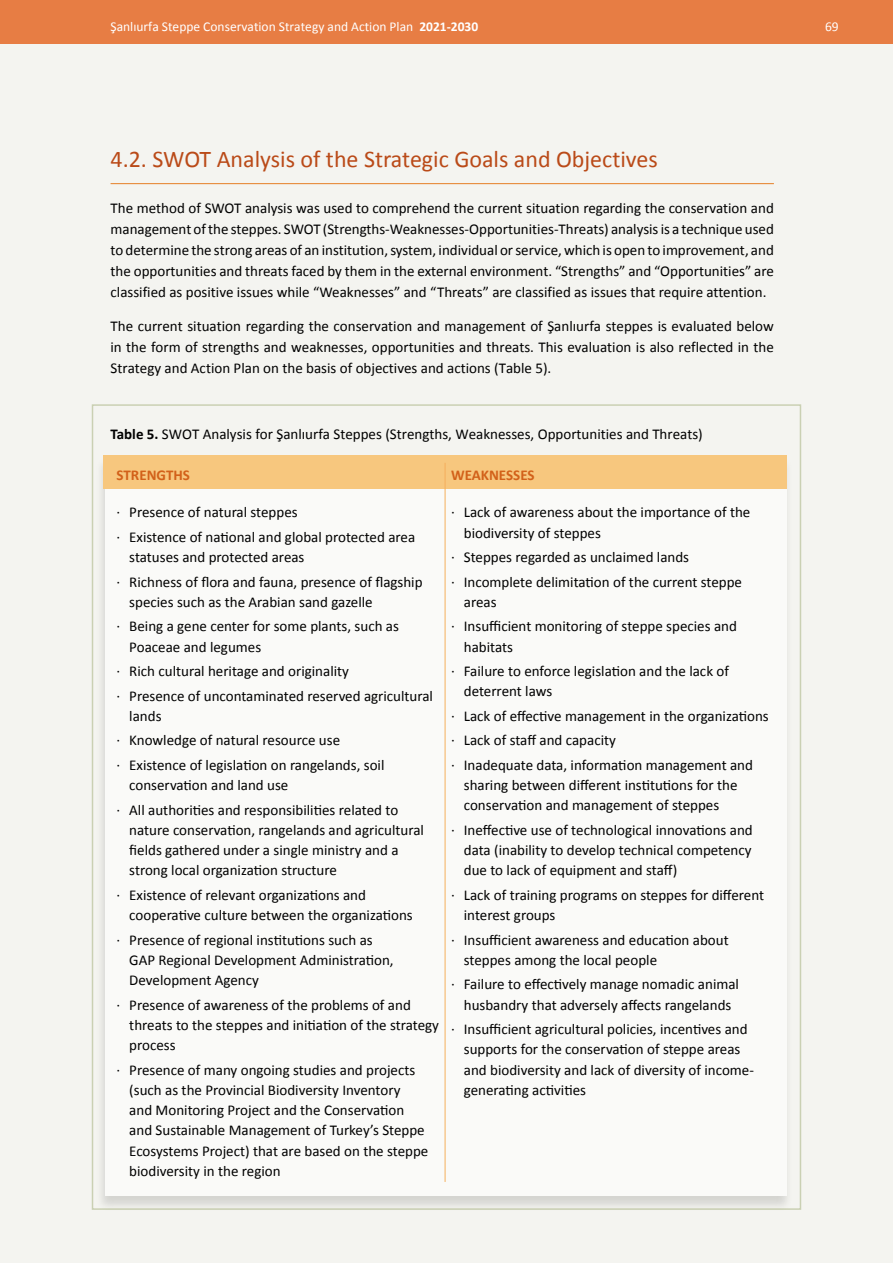
<style>
.page{position:relative;width:893px;height:1263px;background:#fff}
.page>*{position:absolute;margin:0;border:0;box-sizing:border-box;transform-origin:0 0}
.t1{font:24px "Calibri";color:#ba4a18}
.t2{font:15px/20.2px "Calibri";color:#000}
.t3{font:700 15px "Calibri";color:#d2611a}
.t4{font:13.5px "Calibri";color:#fff}
.s1{font-weight:700}
</style>
<div class="page">
<div style="left:0;top:40px;width:893px;height:1223px;background:#f4f4f0"></div>
<div style="left:0;top:0;width:893px;height:44px;background:#e77d44"></div>
<div style="left:95px;top:457px;width:698px;height:755px;background:#000;opacity:.13"></div>
<div style="left:105px;top:456px;width:682px;height:740px;background:#fafaf8"></div>
<div style="left:103px;top:455px;width:684px;height:34px;background:#f7c77e"></div>
<hr style="left:445px;top:463px;width:1px;height:719px;background:#f5af5c">
<hr style="left:111px;top:183px;width:663px;height:1px;background:#e57f25">
<p class="t4" style="left:111px;top:18px;width:369px">Şanlıurfa Steppe Conservation Strategy and Action Plan <span class="s1">2021-2030</span></p>
<p class="t4" style="left:825px;top:18px;width:15px">69</p>
<h1 class="t1" style="left:111px;top:144px;width:549px">4.2. SWOT Analysis of the Strategic Goals and Objectives</h1>
<p class="t2" style="left:111px;top:198px;width:665px;line-height:21px;text-align:justify">The method of SWOT analysis was used to comprehend the current situation regarding the conservation and management of the steppes. SWOT (Strengths-Weaknesses-Opportunities-Threats) analysis is a technique used to determine the strong areas of an institution, system, individual or service, which is open to improvement, and the opportunities and threats faced by them in the external environment. “Strengths” and “Opportunities” are classified as positive issues while “Weaknesses” and “Threats” are classified as issues that require attention.</p>
<p class="t2" style="left:111px;top:316px;width:665px;line-height:21px;text-align:justify">The current situation regarding the conservation and management of Şanlıurfa steppes is evaluated below in the form of strengths and weaknesses, opportunities and threats. This evaluation is also reflected in the Strategy and Action Plan on the basis of objectives and actions (Table 5).</p>
<p class="t2" style="left:111px;top:424px;width:594px"><span class="s1">Table 5.</span> SWOT Analysis for Şanlıurfa Steppes (Strengths, Weaknesses, Opportunities and Threats)</p>
<p class="t3" style="left:117px;top:465px;width:75px">STRENGTHS</p>
<p class="t2" style="left:117px;top:500px;width:300px;line-height:24.5px">· Presence of natural steppes<br>· Existence of national and global protected area</p>
<p class="t2" style="left:117px;top:545px;width:308px;line-height:24.5px;text-indent:13px">statuses and protected areas<br>· Richness of flora and fauna, presence of flagship</p>
<p class="t2" style="left:117px;top:590px;width:284px;line-height:24.5px;text-indent:13px">species such as the Arabian sand gazelle<br>· Being a gene center for some plants, such as</p>
<p class="t2" style="left:117px;top:634px;width:318px;line-height:24.5px;text-indent:13px">Poaceae and legumes<br>· Rich cultural heritage and originality<br>· Presence of uncontaminated reserved agricultural</p>
<p class="t2" style="left:117px;top:704px;width:269px;line-height:24.5px;text-indent:13px">lands<br>· Knowledge of natural resource use<br>· Existence of legislation on rangelands, soil</p>
<p class="t2" style="left:117px;top:773px;width:283px;line-height:24.5px;text-indent:13px">conservation and land use<br>· All authorities and responsibilities related to</p>
<p class="t2" style="left:129px;top:820px;width:296px">nature conservation, rangelands and agricultural fields gathered under a single ministry and a strong local organization structure</p>
<p class="t2" style="left:129px;top:885px;width:285px;text-indent:-13px">· Existence of relevant organizations and cooperative culture between the organizations</p>
<p class="t2" style="left:129px;top:929px;width:266px;text-indent:-13px">· Presence of regional institutions such as<br>GAP Regional Development Administration,<br>Development Agency</p>
<p class="t2" style="left:129px;top:994px;width:311px;text-indent:-13px">· Presence of awareness of the problems of and threats to the steppes and initiation of the strategy process</p>
<p class="t2" style="left:129px;top:1059px;width:301px;text-indent:-13px">· Presence of many ongoing studies and projects (such as the Provincial Biodiversity Inventory<br>and Monitoring Project and the Conservation and Sustainable Management of Turkey’s Steppe Ecosystems Project) that are based on the steppe biodiversity in the region</p>
<p class="t3" style="left:451px;top:465px;width:85px">WEAKNESSES</p>
<p class="t2" style="left:464px;top:502px;width:288px;text-indent:-13px">· Lack of awareness about the importance of the biodiversity of steppes</p>
<p class="t2" style="left:451px;top:545px;width:293px;line-height:24.5px">· Steppes regarded as unclaimed lands<br>· Incomplete delimitation of the current steppe</p>
<p class="t2" style="left:451px;top:590px;width:287px;line-height:24.5px;text-indent:13px">areas<br>· Insufficient monitoring of steppe species and</p>
<p class="t2" style="left:451px;top:634px;width:279px;line-height:24.5px;text-indent:13px">habitats<br>· Failure to enforce legislation and the lack of</p>
<p class="t2" style="left:451px;top:679px;width:319px;line-height:24.5px;text-indent:13px">deterrent laws<br>· Lack of effective management in the organizations · Lack of staff and capacity<br>· Inadequate data, information management and</p>
<p class="t2" style="left:464px;top:775px;width:275px">sharing between different institutions for the conservation and management of steppes</p>
<p class="t2" style="left:464px;top:820px;width:290px;text-align:justify;text-indent:-13px">· Ineffective use of technological innovations and data (inability to develop technical competency due to lack of equipment and staff)</p>
<p class="t2" style="left:464px;top:885px;width:302px;text-indent:-13px">· Lack of training programs on steppes for different interest groups</p>
<p class="t2" style="left:464px;top:929px;width:266px;text-indent:-13px">· Insufficient awareness and education about steppes among the local people</p>
<p class="t2" style="left:451px;top:974px;width:289px;text-align:center">· Failure to effectively manage nomadic animal husbandry that adversely affects rangelands</p>
<p class="t2" style="left:464px;top:1019px;width:292px;text-indent:-13px">· Insufficient agricultural policies, incentives and supports for the conservation of steppe areas and biodiversity and lack of diversity of income&shy;generating activities</p>
</div>
